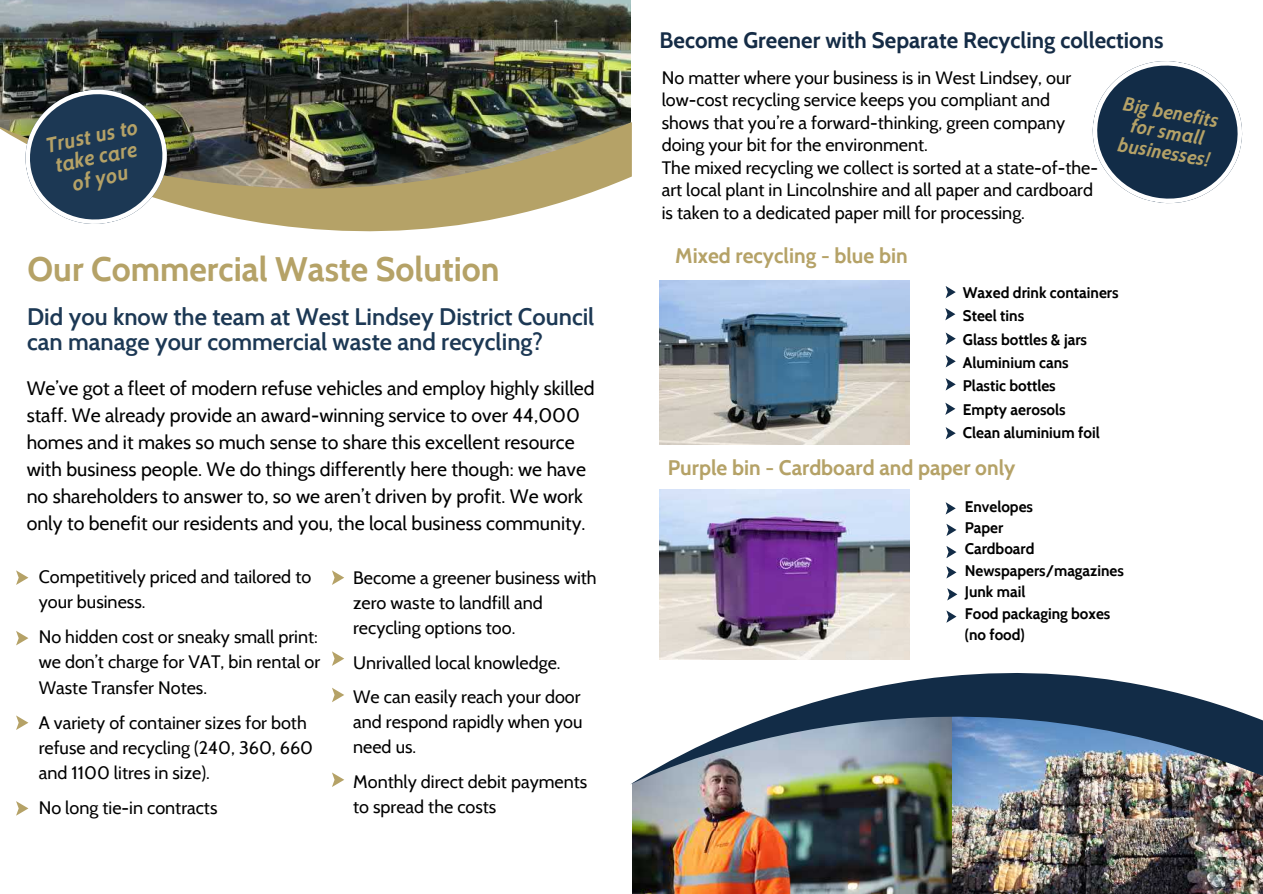
<style>
.page{position:relative;width:1263px;height:894px;background:#fff}
.page>*{position:absolute;margin:0;border:0;box-sizing:border-box;transform-origin:0 0}
.t1{font:700 33.9px "Cabin";color:#b5a267}
.t2{font:600 23.85px/24.8px "Cabin";color:#1c3854}
.t3{font:700 22.35px "Cabin";color:#152c46}
.t4{font:700 21px "Cabin";color:#b5a267}
.t5{font:italic 700 21px/21.5px "Cabin";color:#b5a267;text-align:center}
.t6{font:19.5px/27px "Cabin";color:#000}
.t7{font:italic 700 19.5px/20.2px "Cabin";color:#b5a267;text-align:center}
.t8{font:18px/22.5px "Cabin";color:#000}
.t9{font:700 15.3px/23.4px "Cabin";color:#000}
</style>
<div class="page">
<img style="left:0;top:0;width:631px;height:122px">
<img style="left:0;top:122px;width:632px;height:110px">
<svg style="left:13px;top:77px;width:166px;height:155px"></svg>
<svg style="left:16px;top:570px;width:12px;height:14px"></svg>
<svg style="left:16px;top:631px;width:12px;height:14px"></svg>
<svg style="left:332px;top:687px;width:12px;height:15px"></svg>
<svg style="left:332px;top:570px;width:12px;height:14px"></svg>
<svg style="left:332px;top:651px;width:12px;height:14px"></svg>
<img style="left:632px;top:784px;width:321px;height:109px">
<img style="left:953px;top:784px;width:310px;height:109px">
<img style="left:631px;top:673px;width:632px;height:111px">
<img style="left:660px;top:489px;width:249px;height:170px">
<svg style="left:1092px;top:61px;width:151px;height:143px"></svg>
<img style="left:660px;top:281px;width:249px;height:163px">
<svg style="left:946px;top:286px;width:10px;height:12px"></svg>
<svg style="left:945px;top:308px;width:10px;height:12px"></svg>
<svg style="left:946px;top:332px;width:10px;height:13px"></svg>
<svg style="left:946px;top:355px;width:10px;height:12px"></svg>
<svg style="left:946px;top:378px;width:10px;height:12px"></svg>
<svg style="left:945px;top:402px;width:10px;height:13px"></svg>
<svg style="left:946px;top:427px;width:10px;height:12px"></svg>
<svg style="left:946px;top:502px;width:10px;height:12px"></svg>
<svg style="left:946px;top:524px;width:10px;height:12px"></svg>
<svg style="left:946px;top:546px;width:10px;height:12px"></svg>
<svg style="left:946px;top:566px;width:10px;height:12px"></svg>
<svg style="left:947px;top:588px;width:10px;height:12px"></svg>
<svg style="left:946px;top:610px;width:10px;height:12px"></svg>
<svg style="left:332px;top:772px;width:12px;height:14px"></svg>
<svg style="left:16px;top:715px;width:12px;height:14px"></svg>
<svg style="left:16px;top:801px;width:12px;height:14px"></svg>
<p class="t5" style="left:44px;top:135px;width:96px;rotate:-12deg">Trust us to take care of you</p>
<h1 class="t1" style="left:28px;top:248px;width:473px">Our Commercial Waste Solution</h1>
<h2 class="t2" style="left:27px;top:304px;width:569px">Did you know the team at West Lindsey District Council can manage your commercial waste and recycling?</h2>
<p class="t6" style="left:27px;top:374px;width:570px">We’ve got a fleet of modern refuse vehicles and employ highly skilled staff. We already provide an award-winning service to over 44,000 homes and it makes so much sense to share this excellent resource with business people. We do things differently here though: we have no shareholders to answer to, so we aren’t driven by profit. We work only to benefit our residents and you, the local business community.</p>
<p class="t8" style="left:39px;top:564px;width:274px;line-height:25px">Competitively priced and tailored to your business.</p>
<p class="t8" style="left:39px;top:624px;width:283px;line-height:25px">No hidden cost or sneaky small print: we don’t charge for VAT, bin rental or<br>Waste Transfer Notes.</p>
<p class="t8" style="left:39px;top:709px;width:276px;line-height:25px">A variety of container sizes for both refuse and recycling (240, 360, 660 and 1100 litres in size).</p>
<p class="t8" style="left:39px;top:795px;width:180px">No long tie-in contracts</p>
<p class="t8" style="left:353px;top:565px;width:245px;line-height:24.9px">Become a greener business with zero waste to landfill and recycling options too.</p>
<p class="t8" style="left:353px;top:644px;width:229px;line-height:34.8px">Unrivalled local knowledge.<br>We can easily reach your door</p>
<p class="t8" style="left:353px;top:709px;width:231px;line-height:24.9px">and respond rapidly when you need us.</p>
<p class="t8" style="left:353px;top:769px;width:236px;line-height:24.9px">Monthly direct debit payments to spread the costs</p>
<p class="t3" style="left:660px;top:26px;width:505px">Become Greener with Separate Recycling collections</p>
<p class="t8" style="left:662px;top:66px;width:438px">No matter where your business is in West Lindsey, our low-cost recycling service keeps you compliant and shows that you’re a forward-thinking, green company doing your bit for the environment.<br>The mixed recycling we collect is sorted at a state-of-the&shy;art local plant in Lincolnshire and all paper and cardboard is taken to a dedicated paper mill for processing.</p>
<p class="t4" style="left:675px;top:242px;width:234px">Mixed recycling - blue bin</p>
<p class="t7" style="left:1125px;top:93px;width:98px;rotate:10deg">Big benefits for small businesses!</p>
<p class="t9" style="left:963px;top:280px;width:157px">Waxed drink containers<br>Steel tins<br>Glass bottles &amp; jars<br>Aluminium cans<br>Plastic bottles<br>Empty aerosols<br>Clean aluminium foil</p>
<p class="t4" style="left:668px;top:454px;width:349px">Purple bin - Cardboard and paper only</p>
<p class="t9" style="left:965px;top:495px;width:161px;line-height:21.3px">Envelopes<br>Paper<br>Cardboard<br>Newspapers/magazines<br>Junk mail<br>Food packaging boxes (no food)</p>
</div>
